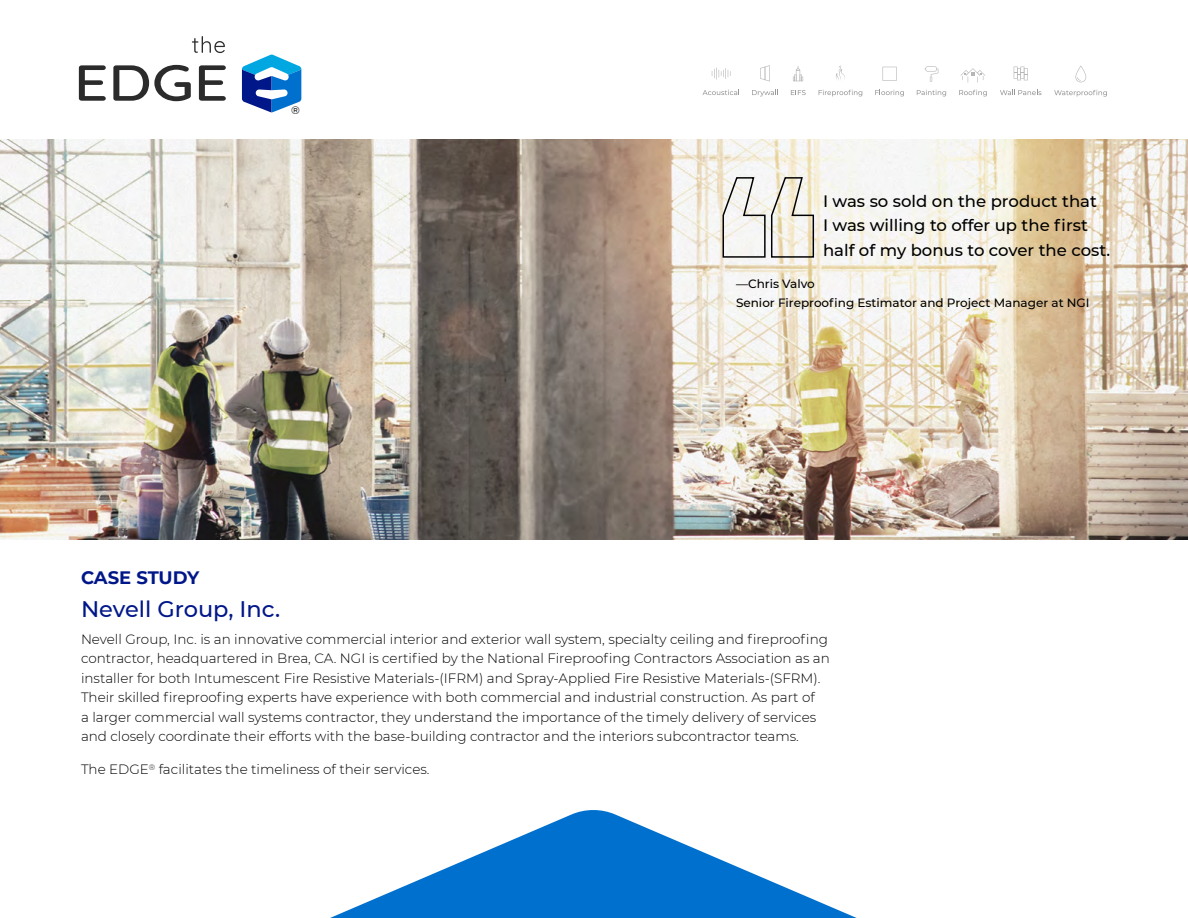
<style>
.page{position:relative;width:1188px;height:918px;background:#fff}
.page>*{position:absolute;margin:0;border:0;box-sizing:border-box;transform-origin:0 0}
.t1{font:500 22.5px "Montserrat";color:#001789}
.t2{font:700 18px "Montserrat";letter-spacing:-.01em;color:#001789}
.t3{font:500 16.5px/24.6px "Montserrat";color:#000}
.t4{font:300 13.5px/19.5px "Montserrat";color:#000}
.t5{font:500 12px/18.6px "Montserrat";color:#000}
.t6{font:500 10.95px "Montserrat";color:#212322}
</style>
<div class="page">
<img style="left:0;top:139px;width:1188px;height:401px">
<svg style="left:79px;top:65px;width:27px;height:36px"></svg>
<svg style="left:113px;top:65px;width:78px;height:36px"></svg>
<svg style="left:199px;top:65px;width:27px;height:36px"></svg>
<svg style="left:192px;top:36px;width:33px;height:17px"></svg>
<svg style="left:242px;top:54px;width:59px;height:58px"></svg>
<svg style="left:722px;top:176px;width:93px;height:82px"></svg>
<svg style="left:330px;top:810px;width:527px;height:108px;fill:#0070ce"></svg>
<svg style="left:760px;top:65px;width:10px;height:16px"></svg>
<svg style="left:752px;top:90px;width:26px;height:6px"></svg>
<svg style="left:793px;top:66px;width:10px;height:15px"></svg>
<svg style="left:791px;top:90px;width:15px;height:5px"></svg>
<svg style="left:836px;top:65px;width:9px;height:16px"></svg>
<svg style="left:819px;top:90px;width:43px;height:6px"></svg>
<svg style="left:702px;top:90px;width:37px;height:5px"></svg>
<svg style="left:712px;top:68px;width:19px;height:12px"></svg>
<svg style="left:917px;top:90px;width:29px;height:6px"></svg>
<svg style="left:924px;top:66px;width:14px;height:16px"></svg>
<svg style="left:959px;top:90px;width:28px;height:6px"></svg>
<svg style="left:961px;top:68px;width:24px;height:15px"></svg>
<svg style="left:875px;top:90px;width:29px;height:6px"></svg>
<svg style="left:882px;top:67px;width:15px;height:14px"></svg>
<svg style="left:1027px;top:68px;width:1px;height:12px"></svg>
<svg style="left:1014px;top:67px;width:13px;height:13px"></svg>
<svg style="left:1000px;top:90px;width:41px;height:5px"></svg>
<svg style="left:1054px;top:90px;width:53px;height:7px"></svg>
<svg style="left:1075px;top:66px;width:11px;height:16px"></svg>
<p class="t6" style="left:291px;top:102px;width:10px">®</p>
<p class="t3" style="left:823px;top:188px;width:289px">I was so sold on the product that<br>I was willing to offer up the first half of my bonus to cover the cost.</p>
<p class="t5" style="left:736px;top:274px;width:355px">—Chris Valvo<br>Senior Fireproofing Estimator and Project Manager at NGI</p>
<h2 class="t2" style="left:81px;top:564px;width:120px">CASE STUDY</h2>
<h1 class="t1" style="left:81px;top:594px;width:201px">Nevell Group, Inc.</h1>
<p class="t4" style="left:81px;top:629px;width:750px">Nevell Group, Inc. is an innovative commercial interior and exterior wall system, specialty ceiling and fireproofing contractor, headquartered in Brea, CA. NGI is certified by the National Fireproofing Contractors Association as an installer for both Intumescent Fire Resistive Materials-(IFRM) and Spray-Applied Fire Resistive Materials-(SFRM).<br>Their skilled fireproofing experts have experience with both commercial and industrial construction. As part of<br>a larger commercial wall systems contractor, they understand the importance of the timely delivery of services and closely coordinate their efforts with the base-building contractor and the interiors subcontractor teams.</p>
<p class="t4" style="left:81px;top:759px;width:350px">The EDGE<sup>®</sup> facilitates the timeliness of their services.</p>
</div>
